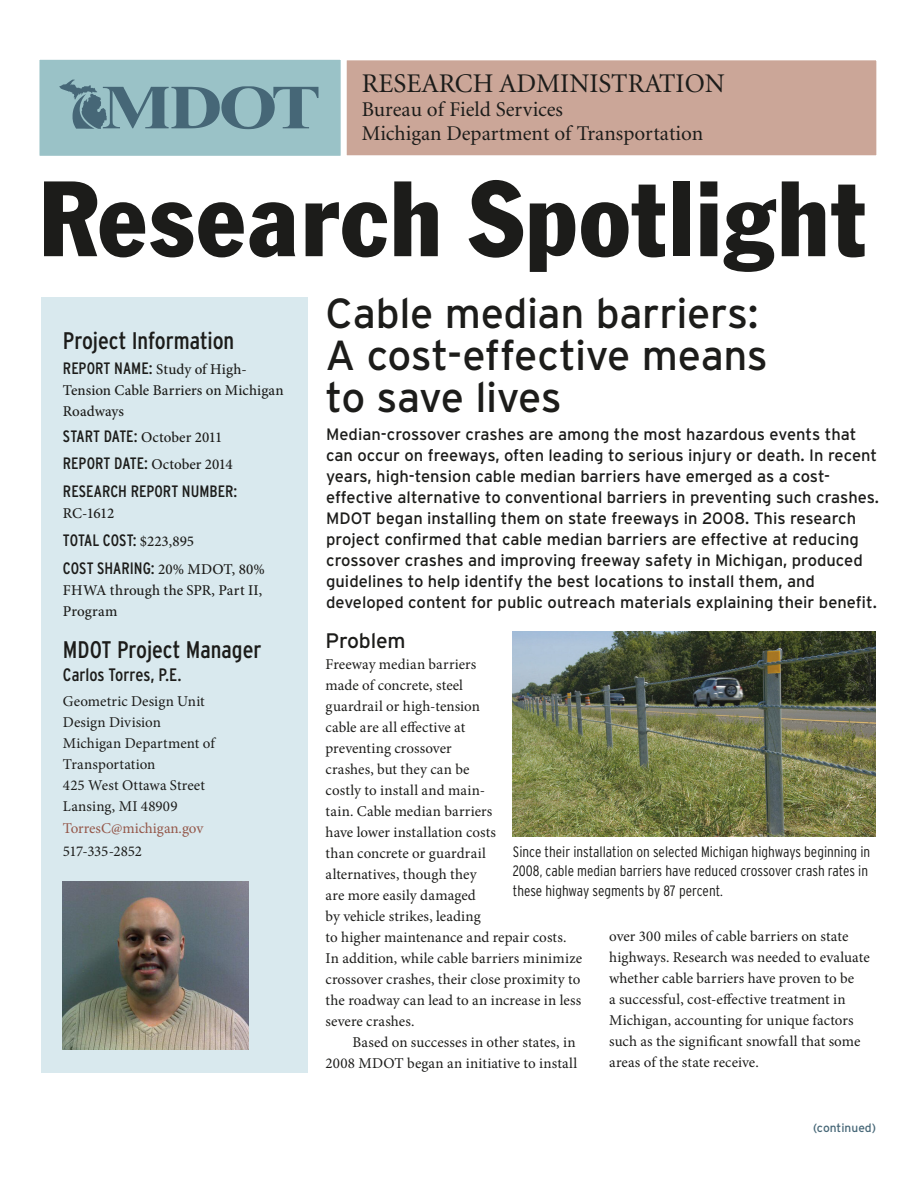
<style>
.page{position:relative;width:918px;height:1188px;background:#fff}
.page>*{position:absolute;margin:0;border:0;box-sizing:border-box;transform-origin:0 0}
.t1{font:condensed 105px "Franklin Gothic";letter-spacing:.025em;color:#1c1c1a}
.t2{font:42px/42px "Interstate";letter-spacing:-.01em;color:#1c1c1a}
.t3{font:27px "Minion";color:#1c1c1a}
.Project_Info_Header{font:condensed 24px "Interstate";letter-spacing:-.005em;color:#1c1c1a}
.t4{font:21px "Minion";color:#1c1c1a}
.Subheads{font:21px "Interstate";letter-spacing:-.01em;color:#1c1c1a}
.Sidebar_subhead{font:condensed 18px "Interstate";color:#1c1c1a}
.Introductory_Text{font:16.5px/21px "Interstate";color:#1c1c1a}
.Body_Copy{font:condensed 16.5px "Interstate";color:#1c1c1a}
.Body_Copy_No_Indent{font:15px/21px "Minion Pro";letter-spacing:.005em;color:#1c1c1a}
.Body_Copy-2{font:15px/21px "Minion Pro";letter-spacing:.005em;color:#1c1c1a}
.t5{font:300 condensed 15px/19.5px "Interstate";color:#1c1c1a}
.Body_Copy-3{font:500 15px/21px "Minion Pro";color:#1c1c1a}
.Body_Copy-4{font:15px "Minion Pro";color:#945749}
.Body_Copy-5{font:15px "Minion Pro";letter-spacing:-.025em;color:#1c1c1a}
.t6{font:12px "Interstate";color:#466777}
.s1{font-family:"Interstate";font-weight:400;font-stretch:condensed;font-size:16.5px}
.s2{font-family:"Minion Pro";font-weight:500;font-stretch:normal;font-size:15px}
</style>
<div class="page">
<div style="left:41px;top:297px;width:267px;height:775px;background:#d9e9ee"></div>
<div style="left:340px;top:54px;width:542px;height:107px;background:#cba698;border:6px solid #fff"></div>
<div style="left:33px;top:54px;width:314px;height:108px;background:#9ac2c7;border:6px solid #fff"></div>
<svg style="left:59px;top:80px;width:259px;height:49px"></svg>
<img style="left:513px;top:632px;width:362px;height:204px">
<img style="left:63px;top:881px;width:185px;height:169px">
<p class="t3" style="left:362px;top:71px;width:365px">RESEARCH ADMINISTRATION</p>
<p class="t4" style="left:362px;top:99px;width:203px">Bureau of Field Services</p>
<p class="t4" style="left:362px;top:123px;width:343px">Michigan Department of Transportation</p>
<p class="t1" style="left:39px;top:155px;width:828px">Research Spotlight</p>
<p class="t2" style="left:326px;top:292px;width:444px">Cable median barriers:<br>A cost-effective means to save lives</p>
<p class="Project_Info_Header" style="left:63px;top:327px;width:173px">Project Information</p>
<p class="Body_Copy-3" style="left:63px;top:359px;width:222px"><span class="s1">REPORT NAME:</span> Study of High-<br>Tension Cable Barriers on Michigan<br>Roadways</p>
<p class="Body_Copy-3" style="left:63px;top:426px;width:161px"><span class="s1">START DATE:</span> October 2011</p>
<p class="Body_Copy" style="left:63px;top:454px;width:171px">REPORT DATE: <span class="s2">October 2014</span></p>
<p class="Body_Copy" style="left:63px;top:482px;width:176px">RESEARCH REPORT NUMBER:</p>
<p class="Body_Copy-3" style="left:63px;top:503px;width:53px">RC-1612</p>
<p class="Body_Copy" style="left:63px;top:531px;width:133px">TOTAL COST: <span class="s2">$223,895</span></p>
<p class="Body_Copy" style="left:63px;top:559px;width:203px">COST SHARING: <span class="s2">20% MDOT, 80%</span></p>
<p class="Body_Copy-3" style="left:63px;top:579px;width:201px">FHWA through the SPR, Part II,<br>Program</p>
<p class="Project_Info_Header" style="left:63px;top:636px;width:200px">MDOT Project Manager</p>
<p class="Sidebar_subhead" style="left:63px;top:664px;width:120px">Carlos Torres, P.E.</p>
<p class="Body_Copy-2" style="left:63px;top:691px;width:153px">Geometric Design Unit<br>Design Division<br>Michigan Department of<br>Transportation<br>425 West Ottawa Street<br>Lansing, MI 48909</p>
<p class="Body_Copy-4" style="left:63px;top:818px;width:142px">TorresC@michigan.gov</p>
<p class="Body_Copy-5" style="left:63px;top:841px;width:80px">517-335-2852</p>
<p class="Introductory_Text" style="left:326px;top:424px;width:554px">Median-crossover crashes are among the most hazardous events that can occur on freeways, often leading to serious injury or death. In recent years, high-tension cable median barriers have emerged as a cost&shy;effective alternative to conventional barriers in preventing such crashes.<br>MDOT began installing them on state freeways in 2008. This research project confirmed that cable median barriers are effective at reducing crossover crashes and improving freeway safety in Michigan, produced guidelines to help identify the best locations to install them, and developed content for public outreach materials explaining their benefit.</p>
<p class="Subheads" style="left:326px;top:629px;width:81px">Problem</p>
<p class="Body_Copy_No_Indent" style="left:326px;top:654px;width:258px">Freeway median barriers<br>made of concrete, steel<br>guardrail or high-tension<br>cable are all effective at<br>preventing crossover<br>crashes, but they can be<br>costly to install and main-<br>tain. Cable median barriers<br>have lower installation costs<br>than concrete or guardrail<br>alternatives, though they<br>are more easily damaged<br>by vehicle strikes, leading<br>to higher maintenance and repair costs.<br>In addition, while cable barriers minimize crossover crashes, their close proximity to the roadway can lead to an increase in less severe crashes.</p>
<p class="Body_Copy-2" style="left:326px;top:1032px;width:253px;text-align:right">Based on successes in other states, in<br>2008 MDOT began an initiative to install</p>
<p class="t5" style="left:513px;top:841px;width:359px">Since their installation on selected Michigan highways beginning in<br>2008, cable median barriers have reduced crossover crash rates in these highway segments by 87 percent.</p>
<p class="Body_Copy-2" style="left:609px;top:926px;width:262px">over 300 miles of cable barriers on state highways. Research was needed to evaluate whether cable barriers have proven to be<br>a successful, cost-effective treatment in Michigan, accounting for unique factors such as the significant snowfall that some areas of the state receive.</p>
<p class="t6" style="left:813px;top:1121px;width:64px">(continued)</p>
</div>
